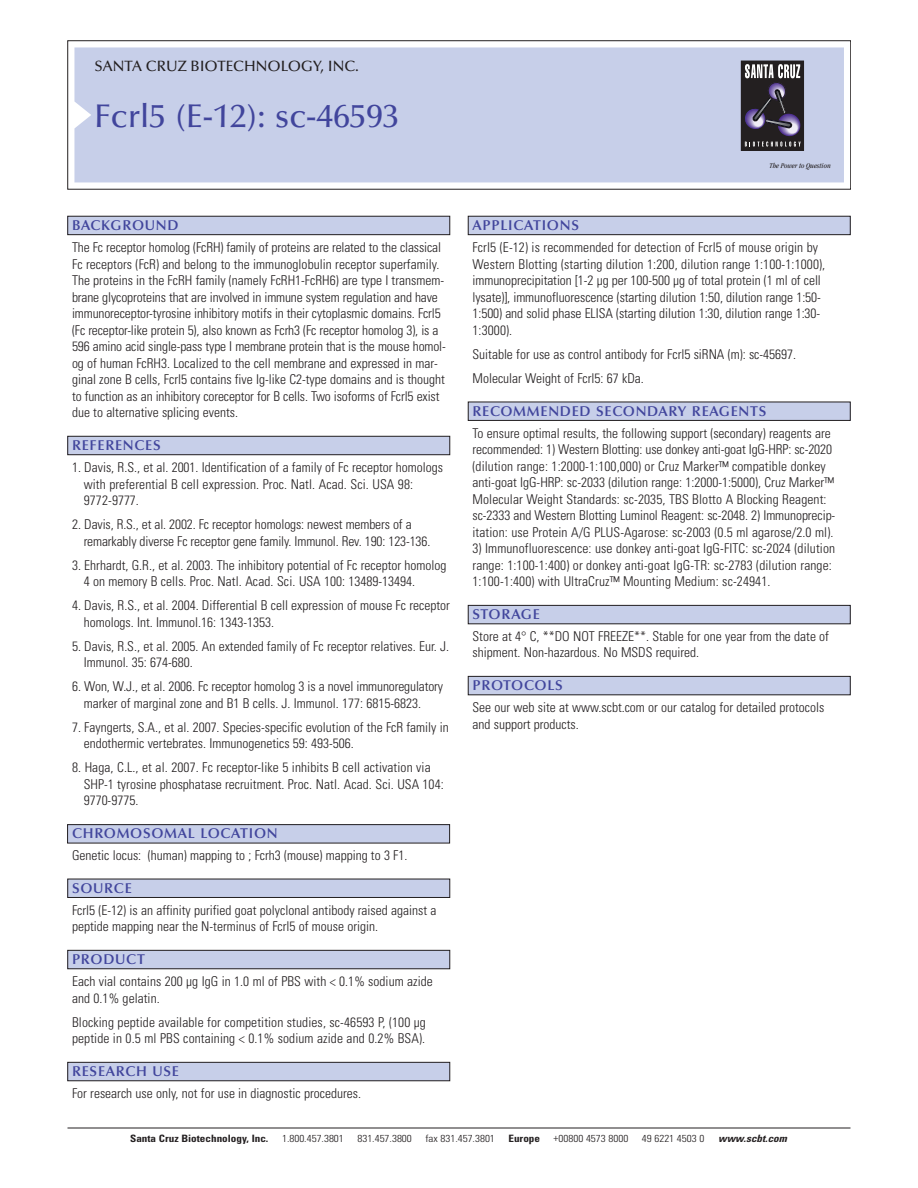
<style>
.page{position:relative;width:918px;height:1188px;background:#fff}
.page>*{position:absolute;margin:0;border:0;box-sizing:border-box;transform-origin:0 0}
.t1{font:500 33px "Optima";color:#41459c}
.t2{font:500 15px "Optima";color:#231f20}
.t3{font:600 14.25px "Optima";letter-spacing:.05em;color:#41459c}
.t4{font:300 condensed 13.5px/16.5px "Univers";color:#231f20}
.t5{font:300 condensed 10.2px "Univers";color:#231f20;scale:1.1 1}
.t6{font:700 condensed 10.2px "Univers";color:#231f20;scale:1.1 1}
.t7{font:italic 700 condensed 10.2px "Univers";color:#231f20;scale:1.1 1}
.t8{font:italic condensed 7.5px "Garamond";color:#231f20}
</style>
<div class="page">
<div style="left:468px;top:216px;width:382px;height:19px;background:#c7cfe9"></div>
<div style="left:468px;top:216px;width:382px;height:19px;border:1px solid #231f20"></div>
<div style="left:468px;top:402px;width:382px;height:18px;background:#c7cfe9"></div>
<div style="left:468px;top:402px;width:382px;height:19px;border:1px solid #231f20"></div>
<div style="left:468px;top:605px;width:382px;height:19px;background:#c7cfe9"></div>
<div style="left:468px;top:605px;width:382px;height:19px;border:1px solid #231f20"></div>
<div style="left:468px;top:676px;width:382px;height:19px;background:#c7cfe9"></div>
<div style="left:468px;top:676px;width:382px;height:19px;border:1px solid #231f20"></div>
<div style="left:74px;top:47px;width:770px;height:135px;background:#c7cfe9"></div>
<div style="left:741px;top:61px;width:62px;height:89px;background:#231f20"></div>
<div style="left:741px;top:61px;width:63px;height:90px;border:1px solid #231f20"></div>
<svg style="left:741px;top:64px;width:64px;height:83px"></svg>
<hr style="left:68px;top:1128px;width:782px;height:1px;background:#231f20">
<div style="left:68px;top:216px;width:382px;height:19px;background:#c7cfe9"></div>
<div style="left:68px;top:216px;width:382px;height:19px;border:1px solid #231f20"></div>
<div style="left:68px;top:436px;width:382px;height:19px;background:#c7cfe9"></div>
<div style="left:68px;top:436px;width:382px;height:19px;border:1px solid #231f20"></div>
<div style="left:68px;top:825px;width:382px;height:18px;background:#c7cfe9"></div>
<div style="left:67px;top:824px;width:383px;height:19px;border:1px solid #231f20"></div>
<div style="left:68px;top:879px;width:382px;height:18px;background:#c7cfe9"></div>
<div style="left:68px;top:879px;width:382px;height:19px;border:1px solid #231f20"></div>
<div style="left:68px;top:950px;width:382px;height:19px;background:#c7cfe9"></div>
<div style="left:68px;top:950px;width:382px;height:19px;border:1px solid #231f20"></div>
<div style="left:68px;top:1062px;width:382px;height:19px;background:#c7cfe9"></div>
<div style="left:68px;top:1062px;width:382px;height:19px;border:1px solid #231f20"></div>
<p class="t2" style="left:94px;top:60px;width:266px">SANTA CRUZ BIOTECHNOLOGY, INC.</p>
<h1 class="t1" style="left:94px;top:103px;width:306px">Fcrl5 (E-12): sc-46593</h1>
<p class="t3" style="left:72px;top:220px;width:108px">BACKGROUND</p>
<p class="t4" style="left:72px;top:241px;width:375px">The Fc receptor homolog (FcRH) family of proteins are related to the classical Fc receptors (FcR) and belong to the immunoglobulin receptor superfamily.<br>The proteins in the FcRH family (namely FcRH1-FcRH6) are type I transmem&shy;brane glycoproteins that are involved in immune system regulation and have immunoreceptor-tyrosine inhibitory motifs in their cytoplasmic domains. Fcrl5 (Fc receptor-like protein 5), also known as Fcrh3 (Fc receptor homolog 3), is a 596 amino acid single-pass type I membrane protein that is the mouse homol&shy;og of human FcRH3. Localized to the cell membrane and expressed in mar&shy;ginal zone B cells, Fcrl5 contains five Ig-like C2-type domains and is thought to function as an inhibitory coreceptor for B cells. Two isoforms of Fcrl5 exist due to alternative splicing events.</p>
<p class="t3" style="left:72px;top:439px;width:90px">REFERENCES</p>
<p class="t4" style="left:84px;top:460px;width:361px;text-indent:-12px">1. Davis, R.S., et al. 2001. Identification of a family of Fc receptor homologs with preferential B cell expression. Proc. Natl. Acad. Sci. USA 98:<br>9772-9777.</p>
<p class="t4" style="left:84px;top:517px;width:348px;text-indent:-12px">2. Davis, R.S., et al. 2002. Fc receptor homologs: newest members of a remarkably diverse Fc receptor gene family. Immunol. Rev. 190: 123-136.</p>
<p class="t4" style="left:84px;top:558px;width:364px;text-indent:-12px">3. Ehrhardt, G.R., et al. 2003. The inhibitory potential of Fc receptor homolog<br>4 on memory B cells. Proc. Natl. Acad. Sci. USA 100: 13489-13494.</p>
<p class="t4" style="left:84px;top:598px;width:368px;text-indent:-12px">4. Davis, R.S., et al. 2004. Differential B cell expression of mouse Fc receptor homologs. Int. Immunol.16: 1343-1353.</p>
<p class="t4" style="left:84px;top:639px;width:367px;text-indent:-12px">5. Davis, R.S., et al. 2005. An extended family of Fc receptor relatives. Eur. J.<br>Immunol. 35: 674-680.</p>
<p class="t4" style="left:84px;top:679px;width:361px;text-indent:-12px">6. Won, W.J., et al. 2006. Fc receptor homolog 3 is a novel immunoregulatory marker of marginal zone and B1 B cells. J. Immunol. 177: 6815-6823.</p>
<p class="t4" style="left:84px;top:720px;width:367px;text-indent:-12px">7. Fayngerts, S.A., et al. 2007. Species-specific evolution of the FcR family in endothermic vertebrates. Immunogenetics 59: 493-506.</p>
<p class="t4" style="left:84px;top:760px;width:362px;text-indent:-12px">8. Haga, C.L., et al. 2007. Fc receptor-like 5 inhibits B cell activation via<br>SHP-1 tyrosine phosphatase recruitment. Proc. Natl. Acad. Sci. USA 104:<br>9770-9775.</p>
<p class="t3" style="left:72px;top:827px;width:207px">CHROMOSOMAL LOCATION</p>
<p class="t4" style="left:72px;top:848px;width:337px">Genetic locus: (human) mapping to ; Fcrh3 (mouse) mapping to 3 F1.</p>
<p class="t3" style="left:72px;top:882px;width:61px">SOURCE</p>
<p class="t4" style="left:72px;top:903px;width:366px">Fcrl5 (E-12) is an affinity purified goat polyclonal antibody raised against a peptide mapping near the N-terminus of Fcrl5 of mouse origin.</p>
<p class="t3" style="left:72px;top:954px;width:74px">PRODUCT</p>
<p class="t4" style="left:72px;top:975px;width:362px">Each vial contains 200 µg IgG in 1.0 ml of PBS with &lt; 0.1% sodium azide and 0.1% gelatin.</p>
<p class="t4" style="left:72px;top:1015px;width:355px">Blocking peptide available for competition studies, sc-46593 P, (100 µg peptide in 0.5 ml PBS containing &lt; 0.1% sodium azide and 0.2% BSA).</p>
<p class="t3" style="left:72px;top:1066px;width:109px">RESEARCH USE</p>
<p class="t4" style="left:72px;top:1087px;width:290px">For research use only, not for use in diagnostic procedures.</p>
<p class="t8" style="left:769px;top:163px;width:63px">The Power to Question</p>
<p class="t3" style="left:473px;top:220px;width:108px">APPLICATIONS</p>
<p class="t4" style="left:473px;top:241px;width:354px">Fcrl5 (E-12) is recommended for detection of Fcrl5 of mouse origin by Western Blotting (starting dilution 1:200, dilution range 1:100-1:1000), immunoprecipitation [1-2 µg per 100-500 µg of total protein (1 ml of cell lysate)], immunofluorescence (starting dilution 1:50, dilution range 1:50- 1:500) and solid phase ELISA (starting dilution 1:30, dilution range 1:30- 1:3000).</p>
<p class="t4" style="left:473px;top:343px;width:325px;line-height:24px">Suitable for use as control antibody for Fcrl5 siRNA (m): sc-45697.<br>Molecular Weight of Fcrl5: 67 kDa.</p>
<p class="t3" style="left:473px;top:405px;width:295px">RECOMMENDED SECONDARY REAGENTS</p>
<p class="t4" style="left:473px;top:426px;width:364px">To ensure optimal results, the following support (secondary) reagents are recommended: 1) Western Blotting: use donkey anti-goat IgG-HRP: sc-2020 (dilution range: 1:2000-1:100,000) or Cruz Marker™ compatible donkey anti-goat IgG-HRP: sc-2033 (dilution range: 1:2000-1:5000), Cruz Marker™ Molecular Weight Standards: sc-2035, TBS Blotto A Blocking Reagent: sc-2333 and Western Blotting Luminol Reagent: sc-2048. 2) Immunoprecip&shy;itation: use Protein A/G PLUS-Agarose: sc-2003 (0.5 ml agarose/2.0 ml).</p>
<p class="t4" style="left:473px;top:541px;width:364px">3) Immunofluorescence: use donkey anti-goat IgG-FITC: sc-2024 (dilution range: 1:100-1:400) or donkey anti-goat IgG-TR: sc-2783 (dilution range:<br>1:100-1:400) with UltraCruz™ Mounting Medium: sc-24941.</p>
<p class="t3" style="left:473px;top:608px;width:69px">STORAGE</p>
<p class="t4" style="left:473px;top:629px;width:358px">Store at 4° C, **DO NOT FREEZE**. Stable for one year from the date of shipment. Non-hazardous. No MSDS required.</p>
<p class="t3" style="left:473px;top:680px;width:92px">PROTOCOLS</p>
<p class="t4" style="left:473px;top:701px;width:353px">See our web site at www.scbt.com or our catalog for detailed protocols and support products.</p>
<p class="t6" style="left:130px;top:1135px;width:127px">Santa Cruz Biotechnology, Inc.</p>
<p class="t5" style="left:282px;top:1135px;width:58px">1.800.457.3801</p>
<p class="t5" style="left:357px;top:1135px;width:51px">831.457.3800</p>
<p class="t5" style="left:425px;top:1135px;width:65px">fax 831.457.3801</p>
<p class="t6" style="left:508px;top:1135px;width:30px">Europe</p>
<p class="t5" style="left:554px;top:1135px;width:69px">+00800 4573 8000</p>
<p class="t5" style="left:642px;top:1135px;width:58px">49 6221 4503 0</p>
<p class="t7" style="left:718px;top:1135px;width:66px">www.scbt.com</p>
</div>
